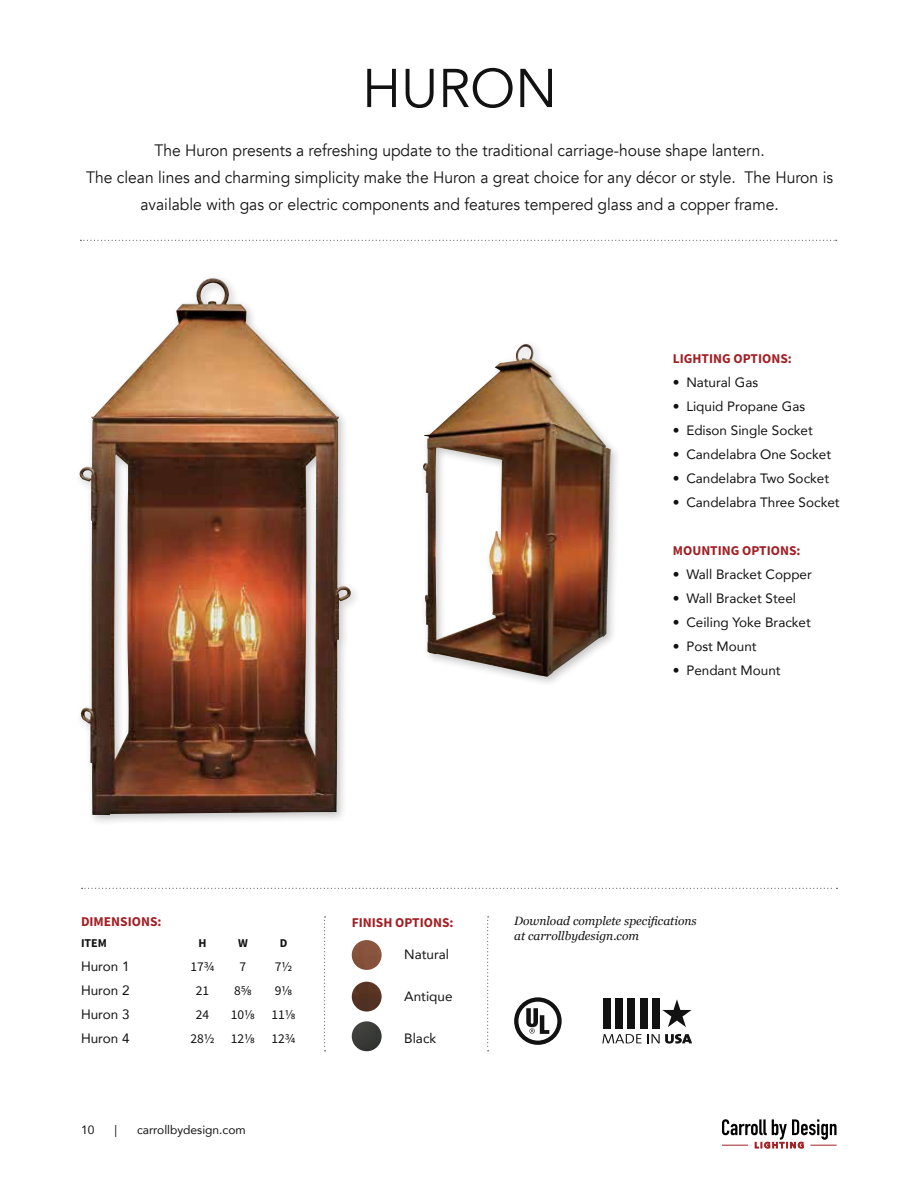
<style>
.page{position:relative;width:918px;height:1188px;background:#fff}
.page>*{position:absolute;margin:0;border:0;box-sizing:border-box;transform-origin:0 0}
.t1{font:54px "Avenir";color:#121212}
.t2{font:16.5px/27px "Avenir";color:#121212;text-align:center;scale:.95 1}
.t3{font:13.5px "Avenir";color:#121212}
.t4{font:13.5px "Source Sans Variable";color:#a21f24}
.t5{font:13.5px "Source Sans Variable";color:#121212}
.t6{font:italic 12px/15px "Georgia";color:#121212}
.t7{font:12px "Avenir";color:#121212}
.t8{font:12px "Source Sans Variable";color:#121212}
</style>
<div class="page">
<svg style="left:80px;top:240px;width:757px;height:1px"></svg>
<svg style="left:82px;top:888px;width:755px;height:1px"></svg>
<svg style="left:324px;top:916px;width:2px;height:135px"></svg>
<img style="left:352px;top:1021px;width:30px;height:30px;border-radius:15px">
<img style="left:352px;top:940px;width:30px;height:30px;border-radius:15px">
<img style="left:352px;top:982px;width:30px;height:30px;border-radius:15px">
<svg style="left:514px;top:997px;width:48px;height:48px"></svg>
<svg style="left:662px;top:999px;width:30px;height:28px"></svg>
<svg style="left:602px;top:1034px;width:39px;height:9px"></svg>
<svg style="left:647px;top:1034px;width:45px;height:10px"></svg>
<div style="left:652px;top:998px;width:8px;height:31px;background:#121212"></div>
<div style="left:640px;top:998px;width:7px;height:31px;background:#121212"></div>
<div style="left:628px;top:998px;width:7px;height:31px;background:#121212"></div>
<div style="left:615px;top:998px;width:8px;height:31px;background:#121212"></div>
<div style="left:603px;top:998px;width:7px;height:31px;background:#121212"></div>
<svg style="left:487px;top:916px;width:2px;height:135px"></svg>
<div style="left:75px;top:273px;width:286px;height:553px;background:#121212;opacity:.25"></div>
<img style="left:78px;top:278px;width:274px;height:537px">
<div style="left:418px;top:339px;width:204px;height:349px;background:#121212;opacity:.25"></div>
<img style="left:422px;top:344px;width:189px;height:333px">
<svg style="left:722px;top:1119px;width:115px;height:29px"></svg>
<h1 class="t1" style="left:362px;top:56px;width:197px">HURON</h1>
<p class="t2" style="left:86px;top:137px;width:788px">The Huron presents a refreshing update to the traditional carriage-house shape lantern.<br>The clean lines and charming simplicity make the Huron a great choice for any décor or style. The Huron is available with gas or electric components and features tempered glass and a copper frame.</p>
<p class="t4" style="left:673px;top:351px;width:121px">LIGHTING OPTIONS:</p>
<p class="t3" style="left:673px;top:372px;width:87px">• Natural Gas</p>
<p class="t3" style="left:673px;top:396px;width:134px">• Liquid Propane Gas</p>
<p class="t3" style="left:673px;top:420px;width:142px">• Edison Single Socket</p>
<p class="t3" style="left:673px;top:444px;width:160px">• Candelabra One Socket</p>
<p class="t3" style="left:673px;top:468px;width:158px">• Candelabra Two Socket</p>
<p class="t3" style="left:673px;top:492px;width:168px">• Candelabra Three Socket</p>
<p class="t4" style="left:673px;top:543px;width:129px">MOUNTING OPTIONS:</p>
<p class="t3" style="left:673px;top:564px;width:141px">• Wall Bracket Copper</p>
<p class="t3" style="left:673px;top:588px;width:125px">• Wall Bracket Steel</p>
<p class="t3" style="left:673px;top:612px;width:140px">• Ceiling Yoke Bracket</p>
<p class="t3" style="left:673px;top:636px;width:85px">• Post Mount</p>
<p class="t3" style="left:673px;top:660px;width:109px">• Pendant Mount</p>
<p class="t4" style="left:81px;top:913px;width:82px">DIMENSIONS:</p>
<p class="t8" style="left:81px;top:936px;width:28px">ITEM</p>
<p class="t8" style="left:198px;top:936px;width:10px">H</p>
<p class="t8" style="left:238px;top:936px;width:11px">W</p>
<p class="t8" style="left:280px;top:936px;width:9px">D</p>
<p class="t3" style="left:81px;top:955px;width:50px">Huron 1</p>
<p class="t5" style="left:190px;top:958px;width:26px">17¾</p>
<p class="t5" style="left:240px;top:958px;width:8px">7</p>
<p class="t5" style="left:275px;top:958px;width:19px">7½</p>
<p class="t3" style="left:81px;top:979px;width:50px">Huron 2</p>
<p class="t5" style="left:196px;top:982px;width:15px">21</p>
<p class="t5" style="left:234px;top:982px;width:19px">8⅝</p>
<p class="t5" style="left:275px;top:982px;width:19px">9⅛</p>
<p class="t3" style="left:81px;top:1003px;width:50px">Huron 3</p>
<p class="t5" style="left:196px;top:1006px;width:15px">24</p>
<p class="t5" style="left:231px;top:1006px;width:66px">10⅛ 11⅛</p>
<p class="t3" style="left:81px;top:1027px;width:50px">Huron 4</p>
<p class="t5" style="left:190px;top:1030px;width:107px">28½ 12⅛ 12¾</p>
<p class="t7" style="left:81px;top:1120px;width:15px">10</p>
<p class="t7" style="left:114px;top:1120px;width:4px">|</p>
<p class="t7" style="left:137px;top:1120px;width:110px">carrollbydesign.com</p>
<p class="t4" style="left:352px;top:914px;width:103px">FINISH OPTIONS:</p>
<p class="t3" style="left:404px;top:944px;width:46px">Natural</p>
<p class="t3" style="left:404px;top:986px;width:50px">Antique</p>
<p class="t3" style="left:404px;top:1028px;width:34px">Black</p>
<p class="t6" style="left:514px;top:913px;width:184px">Download complete specifications at carrollbydesign.com</p>
</div>
